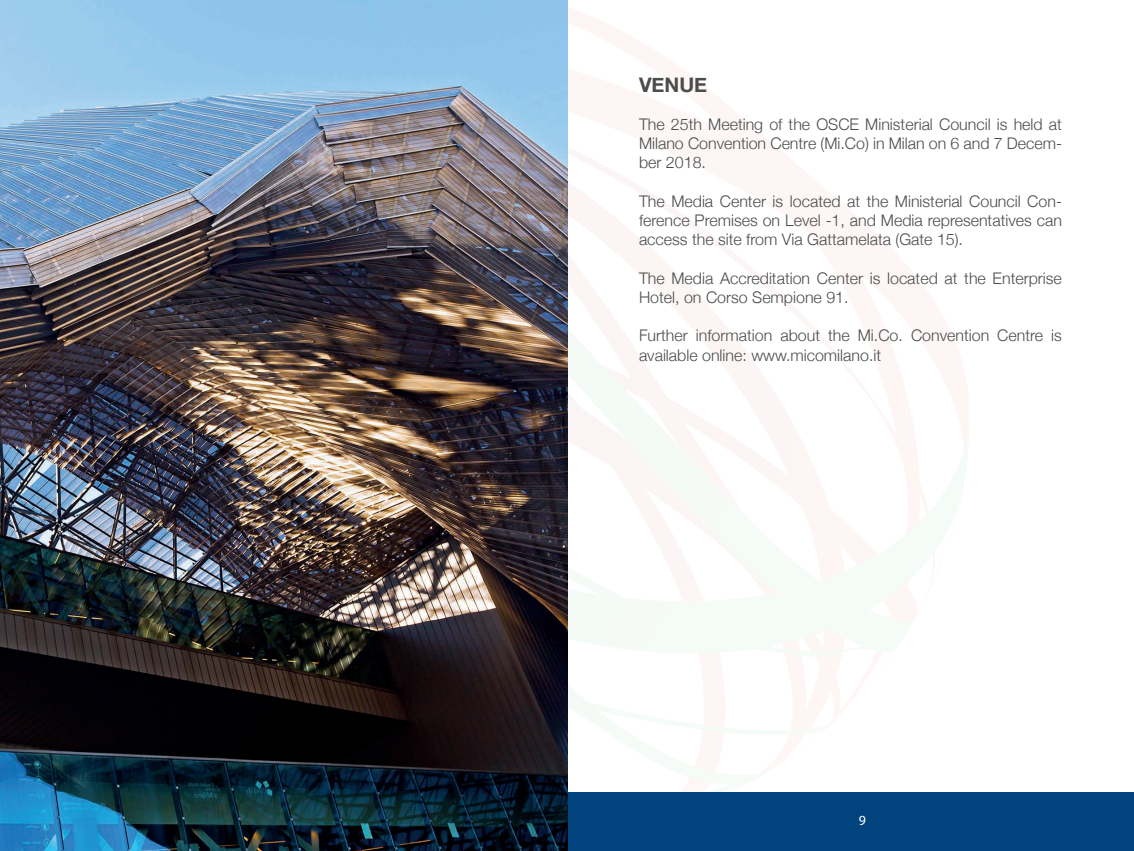
<style>
.page{position:relative;width:1134px;height:851px;background:#fff}
.page>*{position:absolute;margin:0;border:0;box-sizing:border-box;transform-origin:0 0}
.t1{font:700 20px "Helvetica Neue";color:#4b4c4d}
.t2{font:300 16px/19.2px "Helvetica Neue";color:#4b4c4d;text-align:justify}
.t3{font:14px "Myriad Pro";color:#fff}
</style>
<div class="page">
<svg style="left:567px;top:0;width:179px;height:791px"></svg>
<div style="left:0;top:791px;width:1134px;height:59px;background:#01437c"></div>
<img style="left:0;top:0;width:567px;height:850px">
<p class="t1" style="left:639px;top:69px;width:70px">VENUE</p>
<p class="t2" style="left:639px;top:113px;width:424px">The 25th Meeting of the OSCE Ministerial Council is held at Milano Convention Centre (Mi.Co) in Milan on 6 and 7 Decem&shy;ber 2018.</p>
<p class="t2" style="left:639px;top:190px;width:424px">The Media Center is located at the Ministerial Council Con&shy;ference Premises on Level -1, and Media representatives can access the site from Via Gattamelata (Gate 15).</p>
<p class="t2" style="left:639px;top:267px;width:424px">The Media Accreditation Center is located at the Enterprise<br>Hotel, on Corso Sempione 91.</p>
<p class="t2" style="left:639px;top:325px;width:424px">Further information about the Mi.Co. Convention Centre is available online: www.micomilano.it</p>
<p class="t3" style="left:859px;top:811px;width:9px">9</p>
</div>
